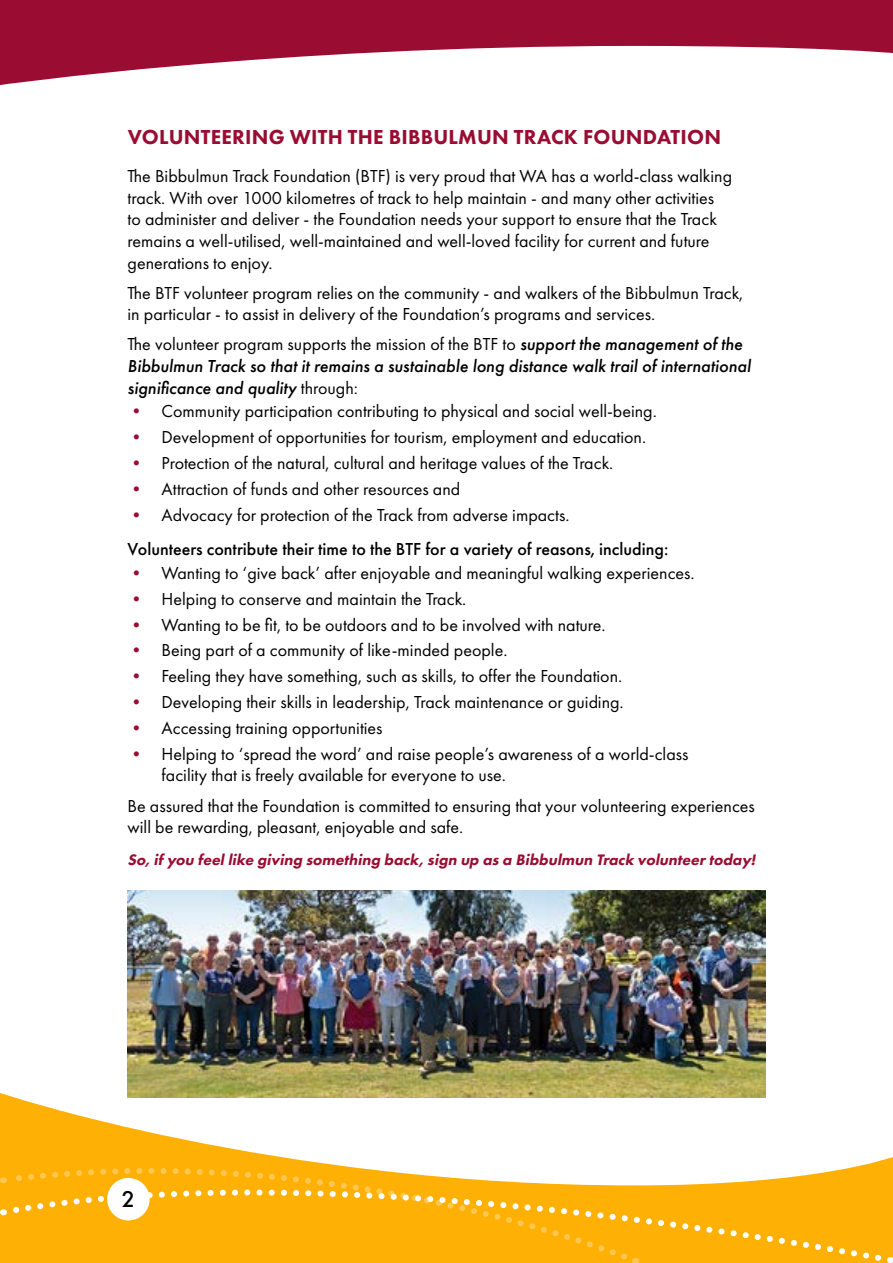
<style>
.page{position:relative;width:893px;height:1263px;background:#fff}
.page>*{position:absolute;margin:0;border:0;box-sizing:border-box;transform-origin:0 0}
.t1{font:800 21px "Futura PT";letter-spacing:.01em;color:#9a0c32}
.t2{font:500 21px "Futura";color:#000}
.t3{font:18px/21.6px "Futura PT";color:#000}
.t4{font:italic 500 18px/21.6px "Futura PT";color:#000}
.t5{font:500 18px/34.3px "Futura PT";color:#000}
.t6{font:italic 800 15.75px "Futura PT";color:#9a0c32}
.s1{font-weight:400;font-style:normal}
.s2{color:#9a0c32}
.s3{font-weight:400;color:#9a0c32}
.s4{font-weight:400}
</style>
<div class="page">
<svg style="left:0;top:1093px;width:893px;height:170px"></svg>
<svg style="left:2px;top:1155px;width:883px;height:108px"></svg>
<svg style="left:2px;top:1157px;width:630px;height:106px;background:#ffba24"></svg>
<svg style="left:0;top:0;width:893px;height:85px;fill:#9a0c32"></svg>
<div style="left:107px;top:1178px;width:43px;height:42px;background:#fff;border-radius:50%"></div>
<img style="left:128px;top:890px;width:637px;height:207px">
<p class="t1" style="left:128px;top:123px;width:595px">VOLUNTEERING WITH THE BIBBULMUN TRACK FOUNDATION</p>
<p class="t3" style="left:128px;top:165px;width:606px">The Bibbulmun Track Foundation (BTF) is very proud that WA has a world-class walking track. With over 1000 kilometres of track to help maintain - and many other activities<br>to administer and deliver - the Foundation needs your support to ensure that the Track remains a well-utilised, well-maintained and well-loved facility for current and future generations to enjoy.</p>
<p class="t3" style="left:128px;top:282px;width:617px">The BTF volunteer program relies on the community - and walkers of the Bibbulmun Track, in particular - to assist in delivery of the Foundation’s programs and services.</p>
<p class="t4" style="left:128px;top:334px;width:625px"><span class="s1">The volunteer program supports the mission of the BTF to</span> support the management of the<br>Bibbulmun Track so that it remains a sustainable long distance walk trail of international significance and quality <span class="s1">through:</span></p>
<p class="t3" style="left:128px;top:400px;width:531px"><span class="s2">•</span> Community participation contributing to physical and social well-being.</p>
<p class="t3" style="left:128px;top:426px;width:520px"><span class="s2">•</span> Development of opportunities for tourism, employment and education.</p>
<p class="t3" style="left:128px;top:452px;width:487px"><span class="s2">•</span> Protection of the natural, cultural and heritage values of the Track.</p>
<p class="t3" style="left:128px;top:478px;width:334px"><span class="s2">•</span> Attraction of funds and other resources and</p>
<p class="t5" style="left:128px;top:498px;width:542px"><span class="s3">•</span> <span class="s4">Advocacy for protection of the Track from adverse impacts.<br></span>Volunteers contribute their time to the BTF for a variety of reasons, including:</p>
<p class="t3" style="left:128px;top:562px;width:569px"><span class="s2">•</span> Wanting to ‘give back’ after enjoyable and meaningful walking experiences.</p>
<p class="t3" style="left:128px;top:588px;width:340px"><span class="s2">•</span> Helping to conserve and maintain the Track.</p>
<p class="t3" style="left:128px;top:614px;width:479px"><span class="s2">•</span> Wanting to be fit, to be outdoors and to be involved with nature.</p>
<p class="t3" style="left:128px;top:639px;width:381px"><span class="s2">•</span> Being part of a community of like-minded people.</p>
<p class="t3" style="left:128px;top:665px;width:496px"><span class="s2">•</span> Feeling they have something, such as skills, to offer the Foundation.</p>
<p class="t3" style="left:128px;top:691px;width:498px"><span class="s2">•</span> Developing their skills in leadership, Track maintenance or guiding.</p>
<p class="t3" style="left:128px;top:717px;width:257px"><span class="s2">•</span> Accessing training opportunities</p>
<p class="t3" style="left:162px;top:743px;width:528px;text-indent:-34px"><span class="s2">•</span> Helping to ‘spread the word’ and raise people’s awareness of a world-class facility that is freely available for everyone to use.</p>
<p class="t3" style="left:128px;top:795px;width:629px">Be assured that the Foundation is committed to ensuring that your volunteering experiences will be rewarding, pleasant, enjoyable and safe.</p>
<p class="t6" style="left:128px;top:850px;width:633px">So,ifyou feellike giving something back,sign up as a Bibbulmun Track volunteertoday!</p>
<p class="t2" style="left:122px;top:1184px;width:14px">2</p>
</div>
